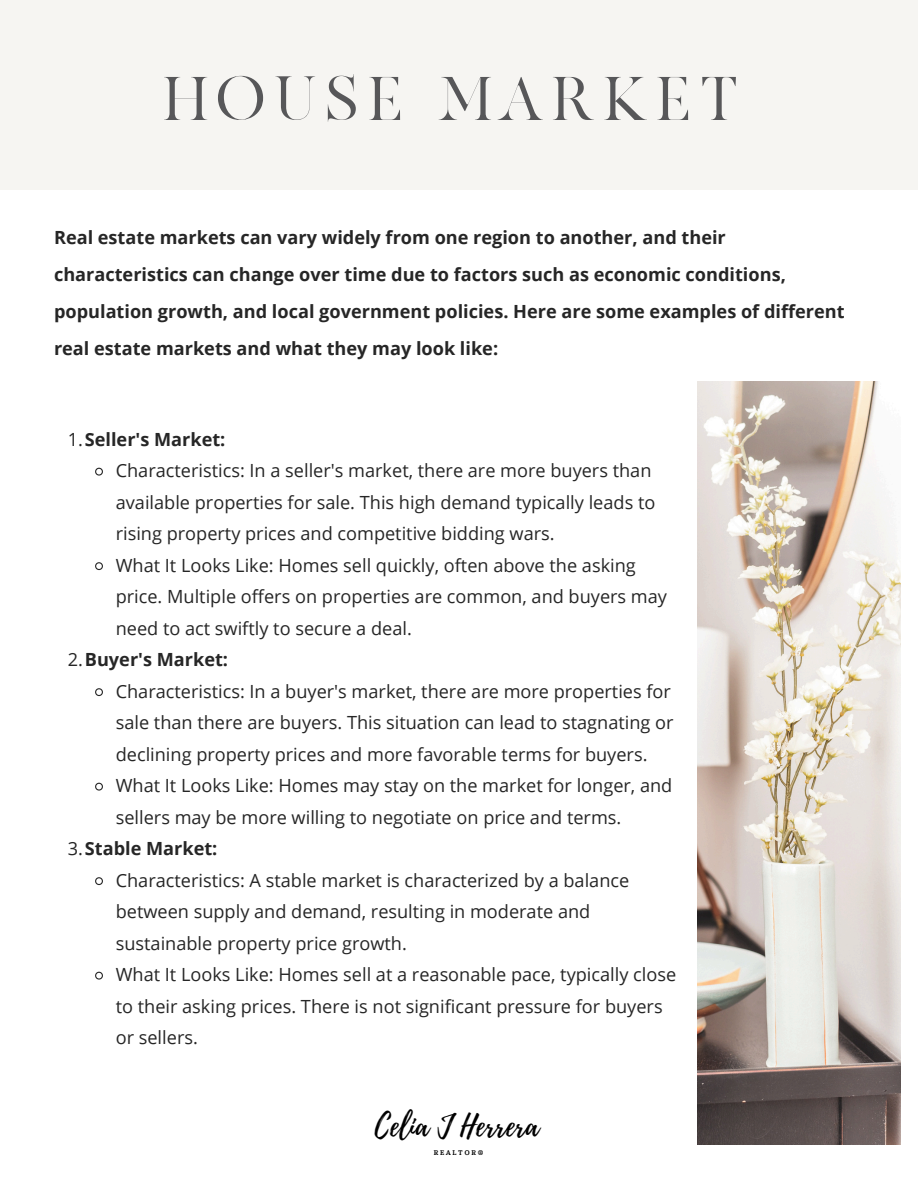
<style>
.page{position:relative;width:918px;height:1188px;background:#fff}
.page>*{position:absolute;margin:0;border:0;box-sizing:border-box;transform-origin:0 0}
.t1{font:75px "Gather Collectors Edition Serif";letter-spacing:.13em;color:#575759}
.t2{font:30.3px "Playlist Script";color:#000}
.t3{font:18.15px/31.5px "Open Sans";color:#262626}
.t4{font:700 18.15px/37.2px "Open Sans";color:#262626}
.t5{font:700 6.75px "Marta";letter-spacing:.235em;color:#000}
.s1{font-weight:400}
</style>
<div class="page">
<div style="left:0;top:0;width:918px;height:190px;background:#f6f5f2"></div>
<svg style="left:95px;top:467px;width:8px;height:9px"></svg>
<svg style="left:95px;top:562px;width:8px;height:9px"></svg>
<svg style="left:95px;top:688px;width:8px;height:9px"></svg>
<svg style="left:95px;top:782px;width:8px;height:9px"></svg>
<svg style="left:95px;top:877px;width:8px;height:9px"></svg>
<svg style="left:95px;top:971px;width:8px;height:9px"></svg>
<img style="left:698px;top:382px;width:202px;height:762px">
<p class="t1" style="left:162px;top:59px;width:573px">HOUSE MARKET</p>
<p class="t4" style="left:54px;top:218px;width:792px">Real estate markets can vary widely from one region to another, and their characteristics can change over time due to factors such as economic conditions, population growth, and local government policies. Here are some examples of different real estate markets and what they may look like:</p>
<p class="t4" style="left:68px;top:420px;width:159px"><span class="s1">1.</span>Seller's Market:</p>
<p class="t3" style="left:116px;top:454px;width:541px">Characteristics: In a seller's market, there are more buyers than available properties for sale. This high demand typically leads to rising property prices and competitive bidding wars.</p>
<p class="t3" style="left:116px;top:549px;width:553px">What It Looks Like: Homes sell quickly, often above the asking price. Multiple offers on properties are common, and buyers may need to act swiftly to secure a deal.</p>
<p class="t4" style="left:68px;top:641px;width:162px"><span class="s1">2.</span>Buyer's Market:</p>
<p class="t3" style="left:116px;top:675px;width:559px">Characteristics: In a buyer's market, there are more properties for sale than there are buyers. This situation can lead to stagnating or declining property prices and more favorable terms for buyers.</p>
<p class="t3" style="left:116px;top:769px;width:558px">What It Looks Like: Homes may stay on the market for longer, and sellers may be more willing to negotiate on price and terms.</p>
<p class="t4" style="left:68px;top:830px;width:151px"><span class="s1">3.</span>Stable Market:</p>
<h2 class="t3" style="left:116px;top:864px;width:515px">Characteristics: A stable market is characterized by a balance between supply and demand, resulting in moderate and sustainable property price growth.</h2>
<p class="t3" style="left:116px;top:958px;width:562px">What It Looks Like: Homes sell at a reasonable pace, typically close to their asking prices. There is not significant pressure for buyers or sellers.</p>
<h3 class="t2" style="left:375px;top:1105px;width:166px">Celia J Herrera</h3>
<p class="t5" style="left:434px;top:1150px;width:51px">REALTOR®</p>
</div>
